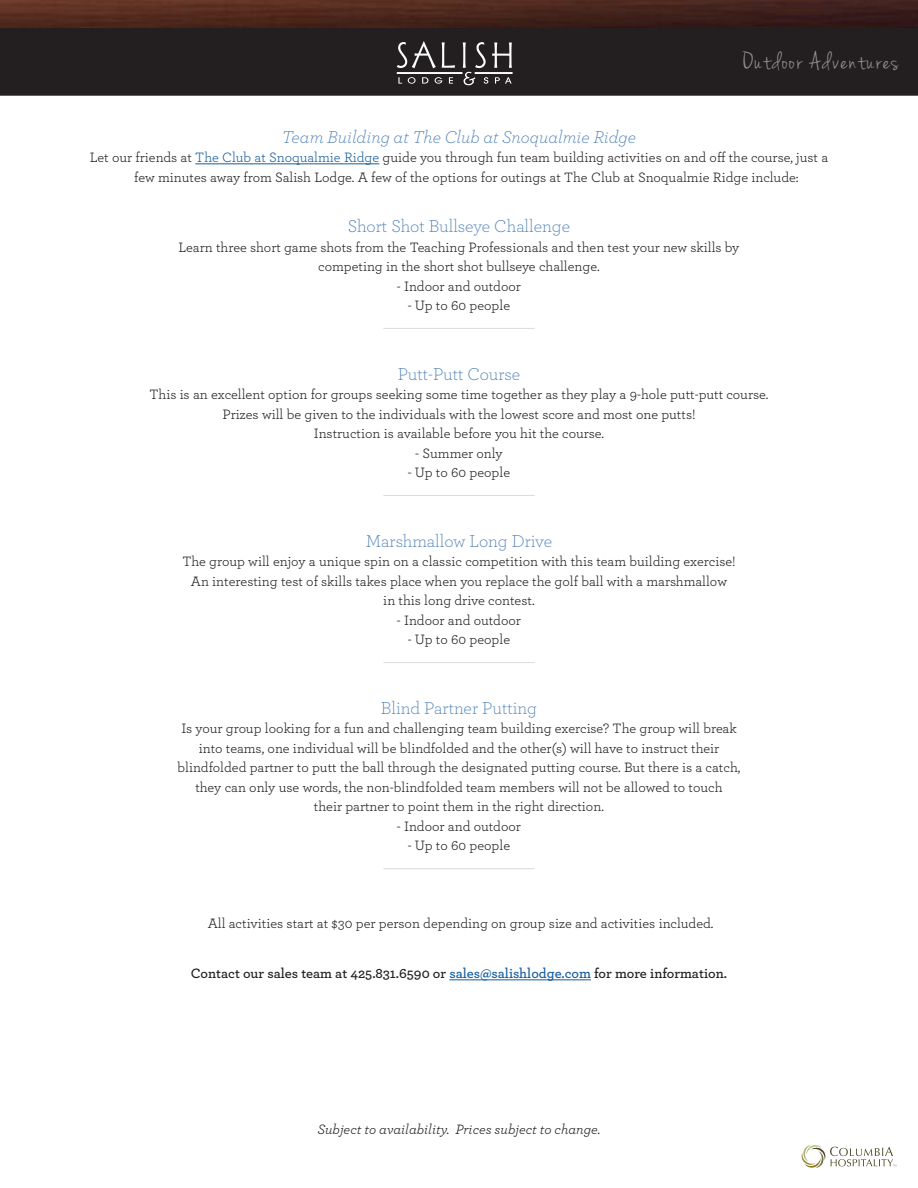
<style>
.page{position:relative;width:918px;height:1188px;background:#fff}
.page>*{position:absolute;margin:0;border:0;box-sizing:border-box;transform-origin:0 0}
.t1{font:27px "Jenna Sue";letter-spacing:.06em;color:#8f9092}
.h2_no_space_centered{font:300 18px "Archer";color:#497db3}
.h2_no_space_centered-2{font:italic 300 18px "Archer";color:#497db3}
.p_no_space_centered{font:14.25px/19.5px "Archer";color:#231f20}
.p_no_space_centered-2{font:600 14.25px "Archer";color:#231f20}
.p_space_after_center{font:14.25px "Archer";color:#231f20}
.p_no_space_centered-3{font:italic 14.25px "Archer";color:#231f20}
.s1{color:#175d9e}
</style>
<div class="page">
<div style="left:1px;top:2px;width:916px;height:93px;background:#231f20"></div>
<div style="left:0;top:1px;width:918px;height:95px;border:2px solid #231f20"></div>
<img style="left:0;top:0;width:918px;height:27px">
<svg style="left:442px;top:42px;width:13px;height:26px"></svg>
<svg style="left:397px;top:41px;width:39px;height:27px"></svg>
<svg style="left:398px;top:77px;width:4px;height:7px"></svg>
<svg style="left:408px;top:77px;width:8px;height:7px"></svg>
<svg style="left:422px;top:77px;width:6px;height:7px"></svg>
<svg style="left:435px;top:77px;width:7px;height:7px"></svg>
<svg style="left:449px;top:77px;width:4px;height:7px"></svg>
<svg style="left:463px;top:42px;width:49px;height:43px"></svg>
<div style="left:397px;top:72px;width:65px;height:2px;border:1px solid #fff"></div>
<div style="left:475px;top:72px;width:37px;height:2px;border:1px solid #fff"></div>
<hr style="left:195px;top:163px;width:184px;height:1px;background:#175d9e">
<hr style="left:383px;top:328px;width:152px;height:1px;background:#dddbda">
<hr style="left:383px;top:495px;width:152px;height:1px;background:#dddbda">
<hr style="left:383px;top:662px;width:152px;height:1px;background:#dddbda">
<hr style="left:383px;top:868px;width:152px;height:1px;background:#dddbda">
<hr style="left:449px;top:979px;width:142px;height:1px;background:#175d9e">
<svg style="left:802px;top:1145px;width:94px;height:23px"></svg>
<h1 class="t1" style="left:743px;top:49px;width:157px">Outdoor Adventures</h1>
<p class="h2_no_space_centered-2" style="left:282px;top:125px;width:356px">Team Building at The Club at Snoqualmie Ridge</p>
<p class="p_no_space_centered" style="left:134px;top:147px;width:696px;text-indent:-45px">Let our friends at <span class="s1">The Club at Snoqualmie Ridge</span> guide you through fun team building activities on and off the course, just a few minutes away from Salish Lodge. A few of the options for outings at The Club at Snoqualmie Ridge include:</p>
<p class="h2_no_space_centered" style="left:348px;top:214px;width:224px">Short Shot Bullseye Challenge</p>
<p class="p_no_space_centered" style="left:178px;top:236px;width:563px">Learn three short game shots from the Teaching Professionals and then test your new skills by</p>
<p class="p_no_space_centered" style="left:318px;top:256px;width:283px">competing in the short shot bullseye challenge.</p>
<p class="p_no_space_centered" style="left:397px;top:275px;width:126px">- Indoor and outdoor</p>
<p class="p_space_after_center" style="left:408px;top:295px;width:104px">- Up to 60 people</p>
<p class="h2_no_space_centered" style="left:398px;top:362px;width:124px">Putt-Putt Course</p>
<p class="p_no_space_centered" style="left:150px;top:384px;width:620px">This is an excellent option for groups seeking some time together as they play a 9-hole putt-putt course.</p>
<p class="p_no_space_centered" style="left:222px;top:403px;width:475px">Prizes will be given to the individuals with the lowest score and most one putts!</p>
<p class="p_no_space_centered" style="left:314px;top:423px;width:292px">Instruction is available before you hit the course.</p>
<p class="p_no_space_centered" style="left:415px;top:442px;width:89px">- Summer only</p>
<p class="p_space_after_center" style="left:408px;top:463px;width:104px">- Up to 60 people</p>
<p class="h2_no_space_centered" style="left:366px;top:529px;width:188px">Marshmallow Long Drive</p>
<p class="p_no_space_centered" style="left:182px;top:551px;width:555px">The group will enjoy a unique spin on a classic competition with this team building exercise!</p>
<p class="p_no_space_centered" style="left:191px;top:571px;width:538px">An interesting test of skills takes place when you replace the golf ball with a marshmallow</p>
<p class="p_no_space_centered" style="left:383px;top:590px;width:153px">in this long drive contest.</p>
<p class="p_no_space_centered" style="left:397px;top:610px;width:126px">- Indoor and outdoor</p>
<p class="p_space_after_center" style="left:408px;top:630px;width:104px">- Up to 60 people</p>
<p class="h2_no_space_centered" style="left:381px;top:696px;width:158px">Blind Partner Putting</p>
<p class="p_no_space_centered" style="left:181px;top:718px;width:557px">Is your group looking for a fun and challenging team building exercise? The group will break</p>
<p class="p_no_space_centered" style="left:199px;top:738px;width:522px">into teams, one individual will be blindfolded and the other(s) will have to instruct their</p>
<p class="p_no_space_centered" style="left:177px;top:757px;width:565px">blindfolded partner to putt the ball through the designated putting course. But there is a catch,</p>
<p class="p_no_space_centered" style="left:195px;top:777px;width:529px">they can only use words, the non-blindfolded team members will not be allowed to touch</p>
<p class="p_no_space_centered" style="left:314px;top:796px;width:292px">their partner to point them in the right direction.</p>
<p class="p_no_space_centered" style="left:397px;top:816px;width:126px">- Indoor and outdoor</p>
<p class="p_space_after_center" style="left:408px;top:836px;width:104px">- Up to 60 people</p>
<p class="p_no_space_centered" style="left:208px;top:913px;width:507px">All activities start at $30 per person depending on group size and activities included.</p>
<p class="p_no_space_centered-2" style="left:191px;top:963px;width:538px">Contact our sales team at 425.831.6590 or <span class="s1">sales@salishlodge.com</span> for more information.</p>
<p class="p_no_space_centered-3" style="left:317px;top:1120px;width:285px">Subject to availability. Prices subject to change.</p>
</div>
